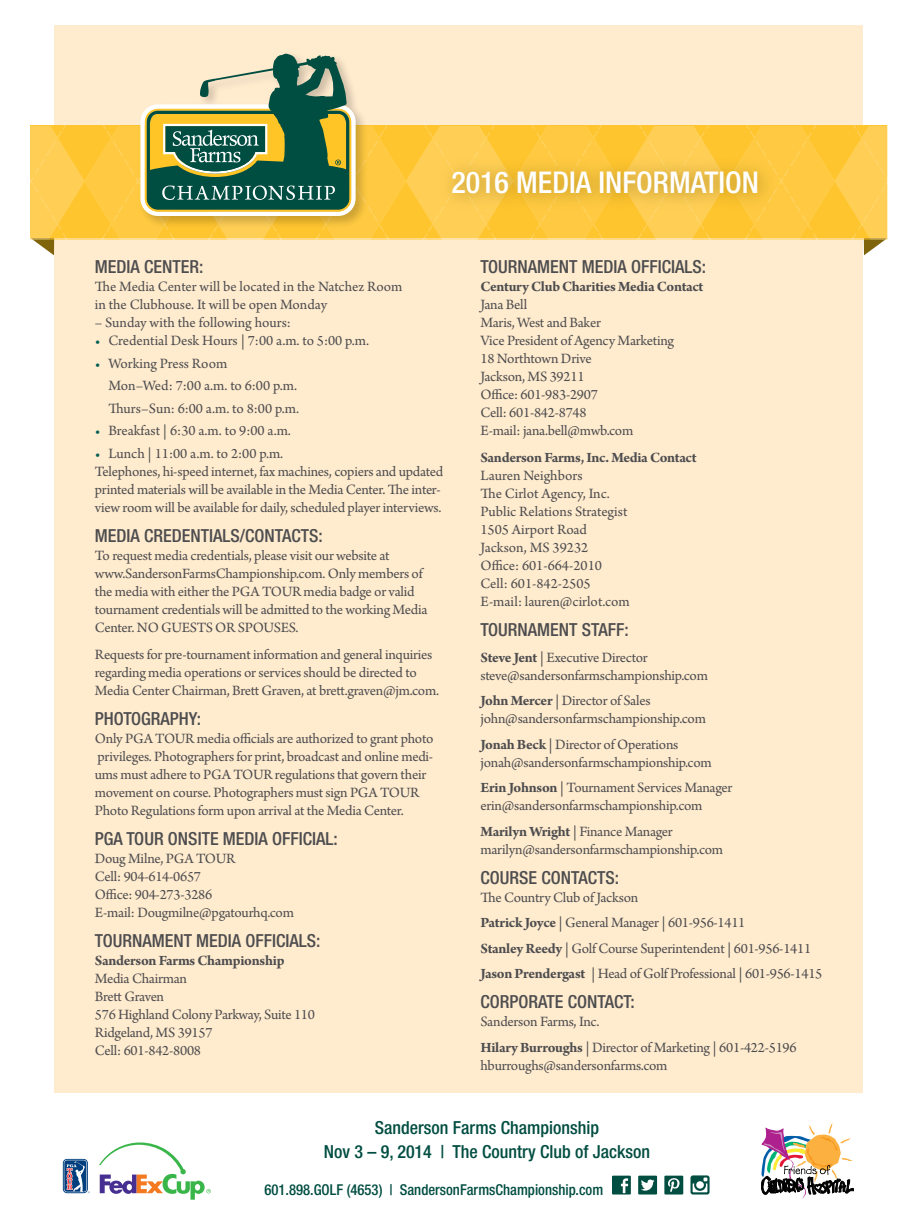
<style>
.page{position:relative;width:918px;height:1228px;background:#fff}
.page>*{position:absolute;margin:0;border:0;box-sizing:border-box;transform-origin:0 0}
.t1{font:500 condensed 30px "Helvetica Neue LT Std";color:#fff}
.t2{font:500 condensed 18px "Helvetica Neue LT Std";color:#4d4d4f}
.t3{font:500 condensed 18px "Helvetica Neue LT Std";color:#004d41}
.t4{font:15px/18px "Arno Pro";letter-spacing:-.015em;color:#4d4d4f}
.t5{font:700 15px "Arno Pro";letter-spacing:-.02em;color:#4d4d4f}
.t6{font:500 condensed 15px "Helvetica Neue LT Std";color:#004d41}
.s1{color:#005f55}
.s2{font-weight:700}
</style>
<div class="page">
<div style="left:55px;top:25px;width:808px;height:1068px;background:#ffebce"></div>
<svg style="left:761px;top:1123px;width:92px;height:76px"></svg>
<svg style="left:63px;top:1159px;width:25px;height:34px"></svg>
<svg style="left:64px;top:1160px;width:22px;height:32px"></svg>
<svg style="left:67px;top:1161px;width:23px;height:32px"></svg>
<svg style="left:99px;top:1142px;width:112px;height:58px"></svg>
<svg style="left:664px;top:1176px;width:19px;height:18px"></svg>
<svg style="left:612px;top:1176px;width:19px;height:18px"></svg>
<svg style="left:690px;top:1175px;width:20px;height:19px"></svg>
<svg style="left:638px;top:1176px;width:19px;height:18px"></svg>
<svg style="left:31px;top:53px;width:856px;height:202px"></svg>
<p class="t1" style="left:451px;top:165px;width:309px">2016 MEDIA INFORMATION</p>
<p class="t2" style="left:95px;top:256px;width:110px">MEDIA CENTER:</p>
<p class="t4" style="left:95px;top:279px;width:309px">The Media Center will be located in the Natchez Room in the Clubhouse. It will be open Monday</p>
<p class="t4" style="left:95px;top:315px;width:198px">– Sunday with the following hours:</p>
<p class="t4" style="left:95px;top:333px;width:276px"><span class="s1">•</span> Credential Desk Hours | 7:00 a.m. to 5:00 p.m.</p>
<p class="t4" style="left:108px;top:353px;width:192px;line-height:22.5px;text-indent:-14px"><span class="s1">•</span> Working Press Room<br>Mon–Wed: 7:00 a.m. to 6:00 p.m.<br>Thurs–Sun: 6:00 a.m. to 8:00 p.m.</p>
<p class="t4" style="left:95px;top:423px;width:198px"><span class="s1">•</span> Breakfast | 6:30 a.m. to 9:00 a.m.</p>
<p class="t4" style="left:95px;top:445px;width:350px"><span class="s1">•</span> Lunch | 11:00 a.m. to 2:00 p.m.<br>Telephones, hi-speed internet, fax machines, copiers and updated printed materials will be available in the Media Center. The inter&shy;view room will be available for daily, scheduled player interviews.</p>
<p class="t2" style="left:95px;top:525px;width:230px">MEDIA CREDENTIALS/CONTACTS:</p>
<p class="t4" style="left:95px;top:547px;width:334px">To request media credentials, please visit our website at www.SandersonFarmsChampionship.com. Only members of the media with either the PGA TOUR media badge or valid tournament credentials will be admitted to the working Media Center. NO GUESTS OR SPOUSES.</p>
<p class="t4" style="left:95px;top:646px;width:346px">Requests for pre-tournament information and general inquiries regarding media operations or services should be directed to<br>Media Center Chairman, Brett Graven, at brett.graven@jm.com.</p>
<p class="t2" style="left:95px;top:708px;width:108px">PHOTOGRAPHY:</p>
<p class="t4" style="left:95px;top:730px;width:340px">Only PGA TOUR media officials are authorized to grant photo privileges. Photographers for print, broadcast and online medi&shy;ums must adhere to PGA TOUR regulations that govern their movement on course. Photographers must sign PGA TOUR Photo Regulations form upon arrival at the Media Center.</p>
<p class="t2" style="left:95px;top:828px;width:245px">PGA TOUR ONSITE MEDIA OFFICIAL:</p>
<p class="t4" style="left:95px;top:850px;width:142px">Doug Milne, PGA TOUR</p>
<p class="t4" style="left:95px;top:868px;width:108px">Cell: 904-614-0657</p>
<p class="t4" style="left:95px;top:886px;width:119px">Office: 904-273-3286</p>
<p class="t4" style="left:95px;top:904px;width:201px">E-mail: Dougmilne@pgatourhq.com</p>
<p class="t2" style="left:95px;top:930px;width:227px">TOURNAMENT MEDIA OFFICIALS:</p>
<p class="t5" style="left:95px;top:952px;width:191px">Sanderson Farms Championship</p>
<p class="t4" style="left:95px;top:970px;width:94px">Media Chairman</p>
<p class="t4" style="left:95px;top:988px;width:71px">Brett Graven</p>
<p class="t4" style="left:95px;top:1006px;width:222px">576 Highland Colony Parkway, Suite 110</p>
<p class="t4" style="left:95px;top:1024px;width:119px">Ridgeland, MS 39157</p>
<p class="t4" style="left:95px;top:1042px;width:108px">Cell: 601-842-8008</p>
<p class="t2" style="left:480px;top:256px;width:227px">TOURNAMENT MEDIA OFFICIALS:</p>
<p class="t5" style="left:480px;top:278px;width:224px">Century Club Charities Media Contact</p>
<p class="t4" style="left:480px;top:296px;width:48px">Jana Bell</p>
<p class="t4" style="left:480px;top:314px;width:122px">Maris, West and Baker</p>
<p class="t4" style="left:480px;top:332px;width:195px">Vice President of Agency Marketing</p>
<p class="t4" style="left:480px;top:350px;width:113px">18 Northtown Drive</p>
<p class="t4" style="left:480px;top:368px;width:105px">Jackson, MS 39211</p>
<p class="t4" style="left:480px;top:386px;width:119px">Office: 601-983-2907</p>
<p class="t4" style="left:480px;top:404px;width:108px">Cell: 601-842-8748</p>
<p class="t4" style="left:480px;top:422px;width:154px">E-mail: jana.bell@mwb.com</p>
<p class="t5" style="left:480px;top:449px;width:218px">Sanderson Farms, Inc. Media Contact</p>
<p class="t4" style="left:480px;top:467px;width:104px">Lauren Neighbors</p>
<p class="t4" style="left:480px;top:485px;width:131px">The Cirlot Agency, Inc.</p>
<p class="t4" style="left:480px;top:503px;width:148px">Public Relations Strategist</p>
<p class="t4" style="left:480px;top:521px;width:108px">1505 Airport Road</p>
<p class="t4" style="left:480px;top:539px;width:109px">Jackson, MS 39232</p>
<p class="t4" style="left:480px;top:557px;width:123px">Office: 601-664-2010</p>
<p class="t4" style="left:480px;top:575px;width:112px">Cell: 601-842-2505</p>
<p class="t4" style="left:480px;top:593px;width:151px">E-mail: lauren@cirlot.com</p>
<p class="t2" style="left:480px;top:619px;width:150px">TOURNAMENT STAFF:</p>
<p class="t4" style="left:480px;top:649px;width:229px"><span class="s2">Steve Jent</span> | Executive Director steve@sandersonfarmschampionship.com</p>
<p class="t4" style="left:480px;top:692px;width:227px"><span class="s2">John Mercer</span> | Director of Sales john@sandersonfarmschampionship.com</p>
<p class="t4" style="left:480px;top:736px;width:233px"><span class="s2">Jonah Beck</span> | Director of Operations jonah@sandersonfarmschampionship.com</p>
<p class="t4" style="left:480px;top:779px;width:253px"><span class="s2">Erin Johnson</span> | Tournament Services Manager erin@sandersonfarmschampionship.com</p>
<p class="t4" style="left:480px;top:823px;width:244px"><span class="s2">Marilyn Wright</span> | Finance Manager marilyn@sandersonfarmschampionship.com</p>
<p class="t2" style="left:480px;top:866px;width:140px">COURSE CONTACTS:</p>
<p class="t4" style="left:480px;top:889px;width:159px">The Country Club of Jackson</p>
<p class="t4" style="left:480px;top:914px;width:266px"><span class="s2">Patrick Joyce</span> | General Manager | 601-956-1411</p>
<p class="t4" style="left:480px;top:940px;width:332px"><span class="s2">Stanley Reedy</span> | Golf Course Superintendent | 601-956-1411</p>
<p class="t4" style="left:480px;top:965px;width:343px"><span class="s2">Jason Prendergast</span> | Head of Golf Professional | 601-956-1415</p>
<p class="t2" style="left:480px;top:991px;width:156px">CORPORATE CONTACT:</p>
<p class="t4" style="left:480px;top:1013px;width:120px">Sanderson Farms, Inc.</p>
<p class="t4" style="left:480px;top:1039px;width:318px"><span class="s2">Hilary Burroughs</span> | Director of Marketing | 601-422-5196 hburroughs@sandersonfarms.com</p>
<p class="t3" style="left:375px;top:1117px;width:226px">Sanderson Farms Championship</p>
<p class="t3" style="left:324px;top:1141px;width:328px">Nov 3 – 9, 2014 | The Country Club of Jackson</p>
<p class="t6" style="left:264px;top:1180px;width:340px">601.898.GOLF (4653) | SandersonFarmsChampionship.com</p>
</div>
